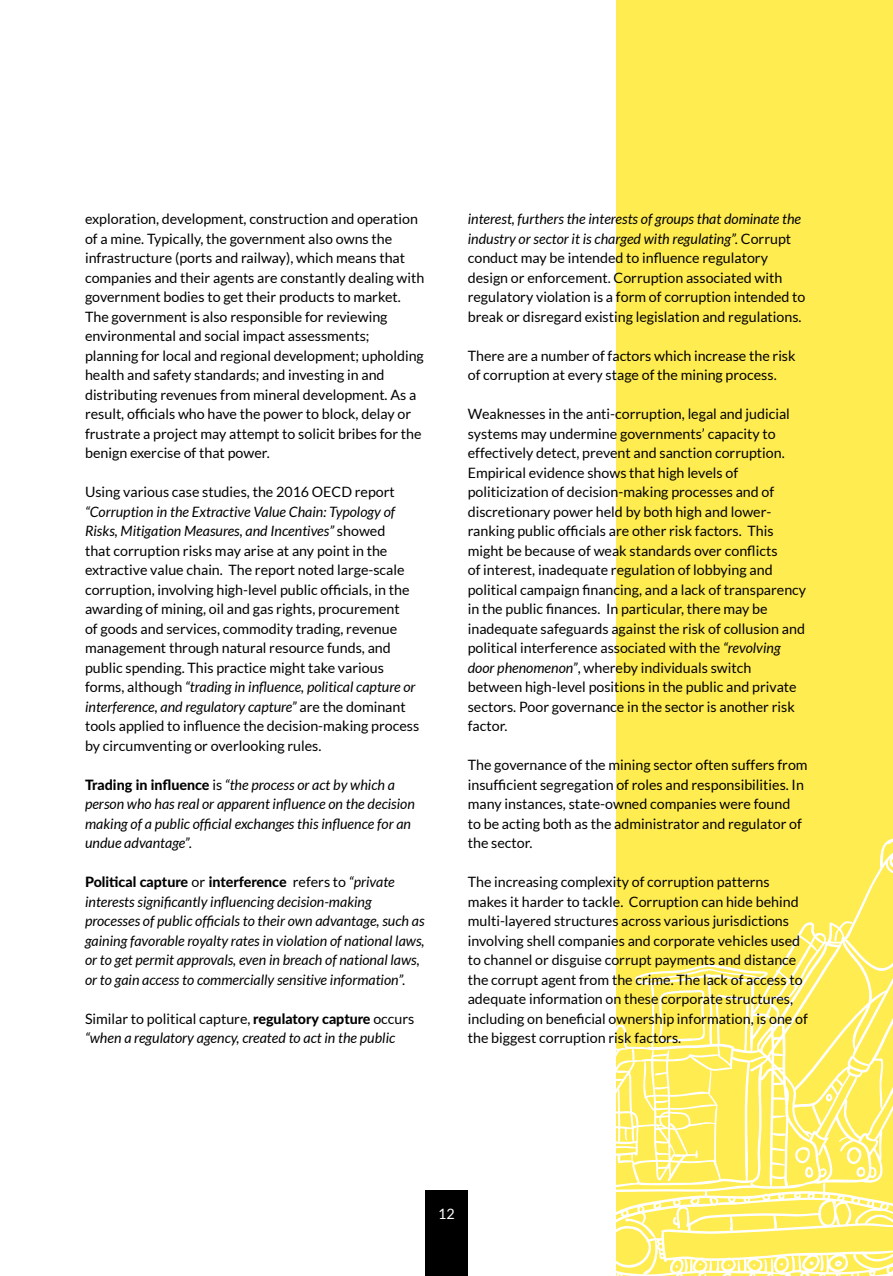
<style>
.page{position:relative;width:893px;height:1276px;background:#fff}
.page>*{position:absolute;margin:0;border:0;box-sizing:border-box;transform-origin:0 0}
.t1{font:14.25px/19.5px "Lato";color:#000}
.t2{font:italic 14.25px/19.5px "Lato";color:#000}
.t3{font:14.25px "Lato";color:#fff}
.s1{font-style:italic}
.s2{font-weight:800;font-style:normal}
.s3{font-style:normal}
</style>
<div class="page">
<div style="left:617px;top:0;width:276px;height:1276px;background:#ffec50"></div>
<svg style="left:616px;top:836px;width:277px;height:440px"></svg>
<div style="left:425px;top:1191px;width:43px;height:85px;background:#000"></div>
<p class="t1" style="left:85px;top:209px;width:341px">exploration, development, construction and operation of a mine. Typically, the government also owns the infrastructure (ports and railway), which means that companies and their agents are constantly dealing with government bodies to get their products to market.<br>The government is also responsible for reviewing environmental and social impact assessments; planning for local and regional development; upholding health and safety standards; and investing in and distributing revenues from mineral development. As a result, officials who have the power to block, delay or frustrate a project may attempt to solicit bribes for the benign exercise of that power.</p>
<p class="t1" style="left:85px;top:482px;width:311px">Using various case studies, the 2016 OECD report</p>
<p class="t1" style="left:85px;top:502px;width:336px"><span class="s1">“Corruption in the Extractive Value Chain: Typology of Risks, Mitigation Measures, and Incentives”</span> showed<br>that corruption risks may arise at any point in the extractive value chain. The report noted large-scale corruption, involving high-level public officials, in the awarding of mining, oil and gas rights, procurement<br>of goods and services, commodity trading, revenue management through natural resource funds, and public spending. This practice might take various forms, although <span class="s1">“trading in influence, political capture or interference, and regulatory capture”</span> are the dominant tools applied to influence the decision-making process by circumventing or overlooking rules.</p>
<p class="t2" style="left:85px;top:775px;width:331px"><span class="s2">Trading in influence</span> <span class="s3">is</span> “the process or act by which a person who has real or apparent influence on the decision making of a public official exchanges this influence for an undue advantage”.</p>
<p class="t2" style="left:85px;top:873px;width:341px"><span class="s2">Political capture</span> <span class="s3">or</span> <span class="s2">interference</span> <span class="s3">refers to</span> “private interests significantly influencing decision-making processes of public officials to their own advantage, such as gaining favorable royalty rates in violation of national laws, or to get permit approvals, even in breach of national laws, or to gain access to commercially sensitive information”.</p>
<p class="t2" style="left:85px;top:1009px;width:331px"><span class="s3">Similar to political capture,</span> <span class="s2">regulatory capture</span> <span class="s3">occurs </span>“when a regulatory agency, created to act in the public</p>
<p class="t1" style="left:468px;top:209px;width:339px"><span class="s1">interest, furthers the interests of groups that dominate the industry or sector it is charged with regulating”.</span> Corrupt conduct may be intended to influence regulatory design or enforcement. Corruption associated with regulatory violation is a form of corruption intended to break or disregard existing legislation and regulations.</p>
<p class="t1" style="left:468px;top:346px;width:329px">There are a number of factors which increase the risk of corruption at every stage of the mining process.</p>
<p class="t1" style="left:468px;top:404px;width:340px">Weaknesses in the anti-corruption, legal and judicial systems may undermine governments’ capacity to effectively detect, prevent and sanction corruption.<br>Empirical evidence shows that high levels of politicization of decision-making processes and of discretionary power held by both high and lower&shy;ranking public officials are other risk factors. This might be because of weak standards over conflicts<br>of interest, inadequate regulation of lobbying and political campaign financing, and a lack of transparency in the public finances. In particular, there may be inadequate safeguards against the risk of collusion and political interference associated with the <span class="s1">“revolving door phenomenon”</span>, whereby individuals switch between high-level positions in the public and private sectors. Poor governance in the sector is another risk factor.</p>
<p class="t1" style="left:468px;top:755px;width:341px">The governance of the mining sector often suffers from insufficient segregation of roles and responsibilities. In many instances, state-owned companies were found<br>to be acting both as the administrator and regulator of the sector.</p>
<p class="t1" style="left:468px;top:872px;width:342px">The increasing complexity of corruption patterns makes it harder to tackle. Corruption can hide behind multi-layered structures across various jurisdictions involving shell companies and corporate vehicles used to channel or disguise corrupt payments and distance the corrupt agent from the crime. The lack of access to adequate information on these corporate structures, including on beneficial ownership information, is one of the biggest corruption risk factors.</p>
<p class="t3" style="left:438px;top:1205px;width:18px">12</p>
</div>
